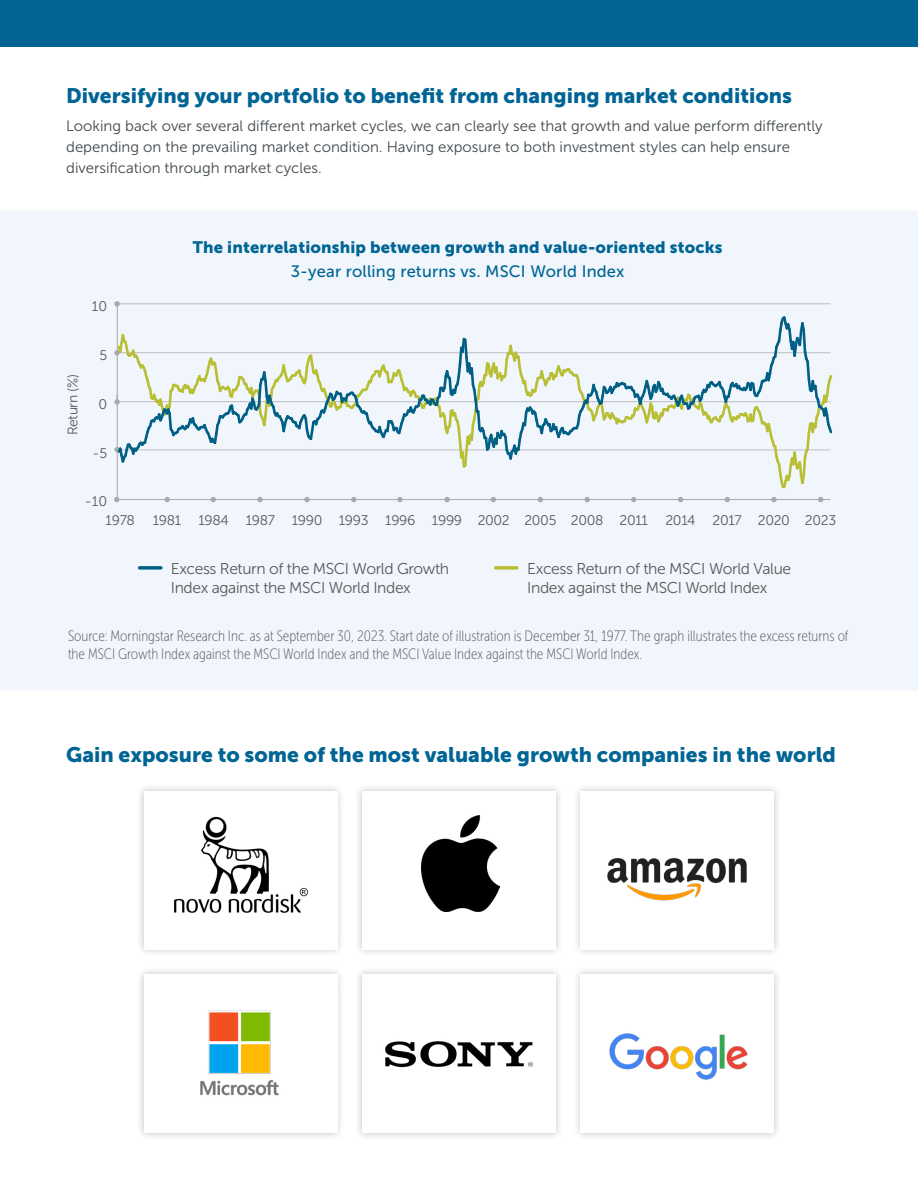
<style>
.page{position:relative;width:918px;height:1188px;background:#fff}
.page>*{position:absolute;margin:0;border:0;box-sizing:border-box;transform-origin:0 0}
.EL_Heading_2_-_14_pt{font:21px "Museo Sans 900";color:#006594}
.EL_Heading_2_-_14_pt-2{font:16.5px/24px "Museo Sans 900";letter-spacing:.01em;color:#006594;text-align:center}
.t1{font:15.6px/18.8px "Museo Sans 300";letter-spacing:-.025em;color:#58595b}
.New_Brand_-_Body_Text_-_10_14pt{font:15px/21px "Museo Sans 300";color:#3f474c}
.EL_Footnote_Legal{font:15px/18px "Museo Sans Cond 100";color:#58595b}
.t2{font:13.95px "Museo Sans 300";letter-spacing:-.025em;color:#58595b}
.s1{font-family:"Museo Sans 500"}
</style>
<div class="page">
<div style="left:0;top:0;width:918px;height:46px;background:#006594"></div>
<div style="left:0;top:211px;width:918px;height:479px;background:#f1f6fc"></div>
<hr style="left:117px;top:304px;width:1px;height:196px;background:#a7a9ac">
<hr style="left:117px;top:304px;width:713px;height:1px;background:#bcbec0">
<hr style="left:117px;top:499px;width:713px;height:1px;background:#a7a9ac">
<svg style="left:114px;top:301px;width:6px;height:5px"></svg>
<svg style="left:114px;top:497px;width:5px;height:5px"></svg>
<svg style="left:165px;top:497px;width:5px;height:5px"></svg>
<svg style="left:211px;top:497px;width:5px;height:5px"></svg>
<svg style="left:257px;top:497px;width:6px;height:5px"></svg>
<svg style="left:304px;top:497px;width:6px;height:5px"></svg>
<svg style="left:351px;top:497px;width:5px;height:5px"></svg>
<svg style="left:397px;top:497px;width:6px;height:5px"></svg>
<svg style="left:444px;top:497px;width:6px;height:5px"></svg>
<svg style="left:491px;top:497px;width:5px;height:5px"></svg>
<svg style="left:538px;top:497px;width:5px;height:5px"></svg>
<svg style="left:585px;top:497px;width:5px;height:5px"></svg>
<svg style="left:631px;top:497px;width:5px;height:5px"></svg>
<svg style="left:678px;top:497px;width:5px;height:5px"></svg>
<svg style="left:725px;top:497px;width:5px;height:5px"></svg>
<svg style="left:771px;top:497px;width:6px;height:5px"></svg>
<svg style="left:818px;top:497px;width:5px;height:5px"></svg>
<svg style="left:114px;top:314px;width:720px;height:176px"></svg>
<svg style="left:140px;top:566px;width:21px;height:4px"></svg>
<svg style="left:496px;top:566px;width:21px;height:4px"></svg>
<div style="left:136px;top:966px;width:210px;height:175px;background:#000;opacity:.25"></div>
<div style="left:144px;top:974px;width:193px;height:159px;background:#fff"></div>
<div style="left:136px;top:783px;width:210px;height:175px;background:#000;opacity:.25"></div>
<div style="left:144px;top:791px;width:193px;height:158px;background:#fff"></div>
<div style="left:354px;top:966px;width:210px;height:175px;background:#000;opacity:.25"></div>
<div style="left:362px;top:974px;width:194px;height:159px;background:#fff"></div>
<div style="left:354px;top:783px;width:210px;height:175px;background:#000;opacity:.25"></div>
<div style="left:362px;top:791px;width:194px;height:158px;background:#fff"></div>
<div style="left:573px;top:966px;width:209px;height:175px;background:#000;opacity:.25"></div>
<div style="left:581px;top:974px;width:193px;height:159px;background:#fff"></div>
<div style="left:573px;top:783px;width:209px;height:175px;background:#000;opacity:.25"></div>
<div style="left:581px;top:791px;width:193px;height:158px;background:#fff"></div>
<img style="left:174px;top:816px;width:135px;height:97px">
<img style="left:200px;top:1010px;width:79px;height:86px">
<img style="left:421px;top:815px;width:79px;height:97px">
<img style="left:385px;top:1041px;width:148px;height:27px">
<img style="left:607px;top:858px;width:140px;height:43px">
<img style="left:609px;top:1033px;width:139px;height:47px">
<h2 class="EL_Heading_2_-_14_pt" style="left:66px;top:84px;width:727px">Diversifying your portfolio to benefit from changing market conditions</h2>
<p class="New_Brand_-_Body_Text_-_10_14pt" style="left:66px;top:115px;width:758px">Looking back over several different market cycles, we can clearly see that growth and value perform differently depending on the prevailing market condition. Having exposure to both investment styles can help ensure diversification through market cycles.</p>
<p class="t2" style="left:92px;top:298px;width:17px">10</p>
<p class="t2" style="left:65px;top:435px;width:63px;rotate:-90deg">Return (%)</p>
<p class="t2" style="left:99px;top:347px;width:9px">5</p>
<p class="t2" style="left:98px;top:396px;width:10px">0</p>
<p class="t2" style="left:92px;top:445px;width:16px">-5</p>
<p class="t2" style="left:85px;top:494px;width:24px">-10</p>
<h2 class="EL_Heading_2_-_14_pt-2" style="left:193px;top:235px;width:531px">The interrelationship between growth and value-oriented stocks<br><span class="s1">3-year rolling returns vs. MSCI World Index</span></h2>
<p class="t2" style="left:106px;top:513px;width:31px">1978</p>
<p class="t2" style="left:198px;top:513px;width:639px">1984 1987 1990 1993 1996 1999 2002 2005 2008 2011 2014 2017 2020 2023</p>
<p class="t2" style="left:153px;top:513px;width:30px">1981</p>
<p class="t1" style="left:171px;top:559px;width:280px">Excess Return of the MSCI World Growth<br>Index against the MSCI World Index</p>
<p class="t1" style="left:527px;top:559px;width:265px">Excess Return of the MSCI World Value<br>Index against the MSCI World Index</p>
<p class="EL_Footnote_Legal" style="left:68px;top:627px;width:782px">Source: Morningstar Research Inc. as at September 30, 2023. Start date of illustration is December 31, 1977. The graph illustrates the excess returns of the MSCI Growth Index against the MSCI World Index and the MSCI Value Index against the MSCI World Index.</p>
<h2 class="EL_Heading_2_-_14_pt" style="left:66px;top:742px;width:771px">Gain exposure to some of the most valuable growth companies in the world</h2>
</div>
